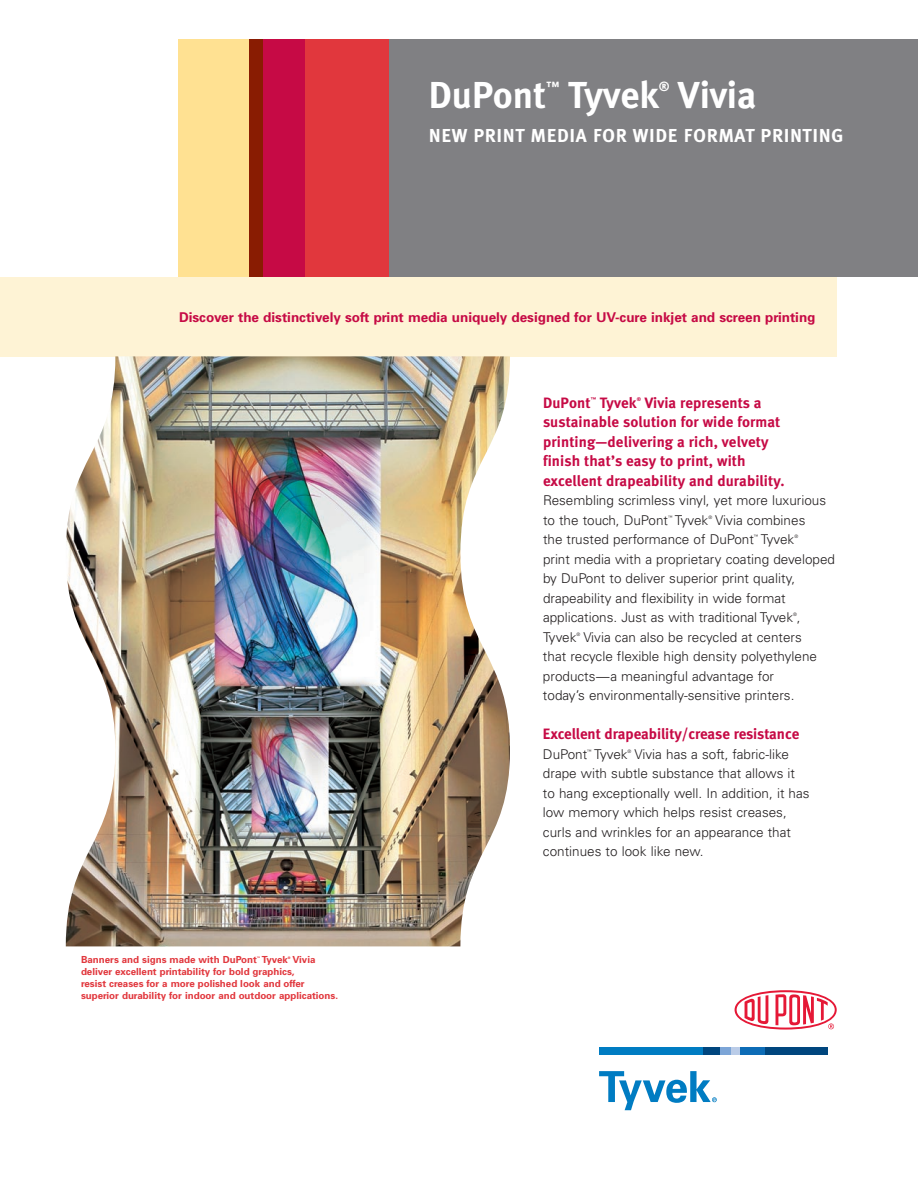
<style>
.page{position:relative;width:918px;height:1188px;background:#fff}
.page>*{position:absolute;margin:0;border:0;box-sizing:border-box;transform-origin:0 0}
.t1{font:700 37.5px "Meta";color:#fff}
.t2{font:18.75px "Meta Bold Caps";letter-spacing:.03em;color:#fff}
.t3{font:700 15px/19.5px "Meta";letter-spacing:.005em;color:#c60a45}
.t4{font:300 13.5px/19.5px "Univers";color:#231f20}
.t5{font:700 13.5px "Univers";color:#c60a45}
.t6{font:700 13.2px "Meta";color:#fff}
.t7{font:700 9.75px/11.7px "Univers";color:#e1373d}
.t8{font:700 5.25px "Meta";color:#c60a45}
.t9{font:300 4.8px "Univers";color:#231f20}
.t10{font:700 3.45px "Univers";color:#e1373d}
</style>
<div class="page">
<div style="left:0;top:277px;width:837px;height:79px;background:#fef3d5"></div>
<svg style="left:735px;top:990px;width:102px;height:40px"></svg>
<div style="left:599px;top:1047px;width:104px;height:8px;background:#007cc2"></div>
<div style="left:765px;top:1047px;width:63px;height:8px;background:#00467e"></div>
<svg style="left:599px;top:1071px;width:118px;height:39px"></svg>
<div style="left:730px;top:1047px;width:11px;height:8px;background:#bacce8"></div>
<div style="left:703px;top:1047px;width:17px;height:8px;background:#00467e"></div>
<div style="left:720px;top:1047px;width:10px;height:8px;background:#7ca5d7"></div>
<div style="left:741px;top:1047px;width:24px;height:8px;background:#0d6cb6"></div>
<div style="left:178px;top:40px;width:75px;height:237px;background:#ffe192"></div>
<div style="left:249px;top:40px;width:18px;height:237px;background:#891c02"></div>
<div style="left:263px;top:40px;width:46px;height:237px;background:#c60a45"></div>
<div style="left:305px;top:40px;width:88px;height:237px;background:#e1373d"></div>
<div style="left:389px;top:40px;width:529px;height:237px;background:#808083"></div>
<img style="left:66px;top:356px;width:444px;height:590px">
<h1 class="t1" style="left:429px;top:73px;width:119px">DuPont</h1>
<p class="t6" style="left:546px;top:79px;width:15px">™</p>
<h1 class="t1" style="left:568px;top:73px;width:92px">Tyvek</h1>
<p class="t6" style="left:659px;top:79px;width:12px">®</p>
<h1 class="t1" style="left:678px;top:73px;width:80px">Vivia</h1>
<h2 class="t2" style="left:429px;top:124px;width:416px">NEW PRINT MEDIA FOR WIDE FORMAT PRINTING</h2>
<p class="t5" style="left:179px;top:309px;width:638px">Discover the distinctively soft print media uniquely designed for UV-cure inkjet and screen printing</p>
<p class="t3" style="left:543px;top:393px;width:49px">DuPont</p>
<p class="t8" style="left:591px;top:396px;width:7px">™</p>
<p class="t3" style="left:600px;top:393px;width:38px">Tyvek</p>
<p class="t8" style="left:637px;top:396px;width:6px">®</p>
<p class="t3" style="left:543px;top:393px;width:243px;text-indent:102px">Vivia represents a sustainable solution for wide format printing—delivering a rich, velvety finish that’s easy to print, with excellent drapeability and durability.</p>
<p class="t4" style="left:543px;top:490px;width:285px">Resembling scrimless vinyl, yet more luxurious to the touch, DuPont</p>
<p class="t4" style="left:543px;top:510px;width:264px;text-indent:172px">Vivia combines the trusted performance of DuPont</p>
<p class="t9" style="left:668px;top:514px;width:6px">™</p>
<p class="t4" style="left:675px;top:510px;width:35px">Tyvek</p>
<p class="t9" style="left:708px;top:514px;width:5px">®</p>
<p class="t9" style="left:754px;top:533px;width:6px">™</p>
<p class="t4" style="left:761px;top:529px;width:35px">Tyvek</p>
<p class="t9" style="left:794px;top:533px;width:5px">®</p>
<p class="t4" style="left:543px;top:549px;width:294px">print media with a proprietary coating developed by DuPont to deliver superior print quality, drapeability and flexibility in wide format applications. Just as with traditional Tyvek ,</p>
<p class="t9" style="left:793px;top:611px;width:5px">®</p>
<p class="t7" style="left:81px;top:954px;width:177px">Banners and signs made with DuPont</p>
<p class="t10" style="left:257px;top:956px;width:5px">™</p>
<p class="t7" style="left:262px;top:954px;width:27px">Tyvek</p>
<p class="t10" style="left:288px;top:956px;width:4px">®</p>
<p class="t7" style="left:81px;top:954px;width:259px;text-indent:211px">Vivia deliver excellent printability for bold graphics,<br>resist creases for a more polished look and offer superior durability for indoor and outdoor applications.</p>
<p class="t4" style="left:543px;top:627px;width:35px">Tyvek</p>
<p class="t9" style="left:576px;top:631px;width:5px">®</p>
<p class="t4" style="left:543px;top:627px;width:276px;text-indent:40px">Vivia can also be recycled at centers that recycle flexible high density polyethylene products—a meaningful advantage for today’s environmentally-sensitive printers.</p>
<p class="t3" style="left:543px;top:724px;width:258px">Excellent drapeability/crease resistance</p>
<p class="t4" style="left:543px;top:744px;width:46px">DuPont</p>
<p class="t9" style="left:587px;top:748px;width:6px">™</p>
<p class="t4" style="left:594px;top:744px;width:35px">Tyvek</p>
<p class="t9" style="left:628px;top:748px;width:5px">®</p>
<p class="t4" style="left:543px;top:744px;width:268px;text-indent:92px">Vivia has a soft, fabric-like drape with subtle substance that allows it to hang exceptionally well. In addition, it has low memory which helps resist creases, curls and wrinkles for an appearance that continues to look like new.</p>
</div>
